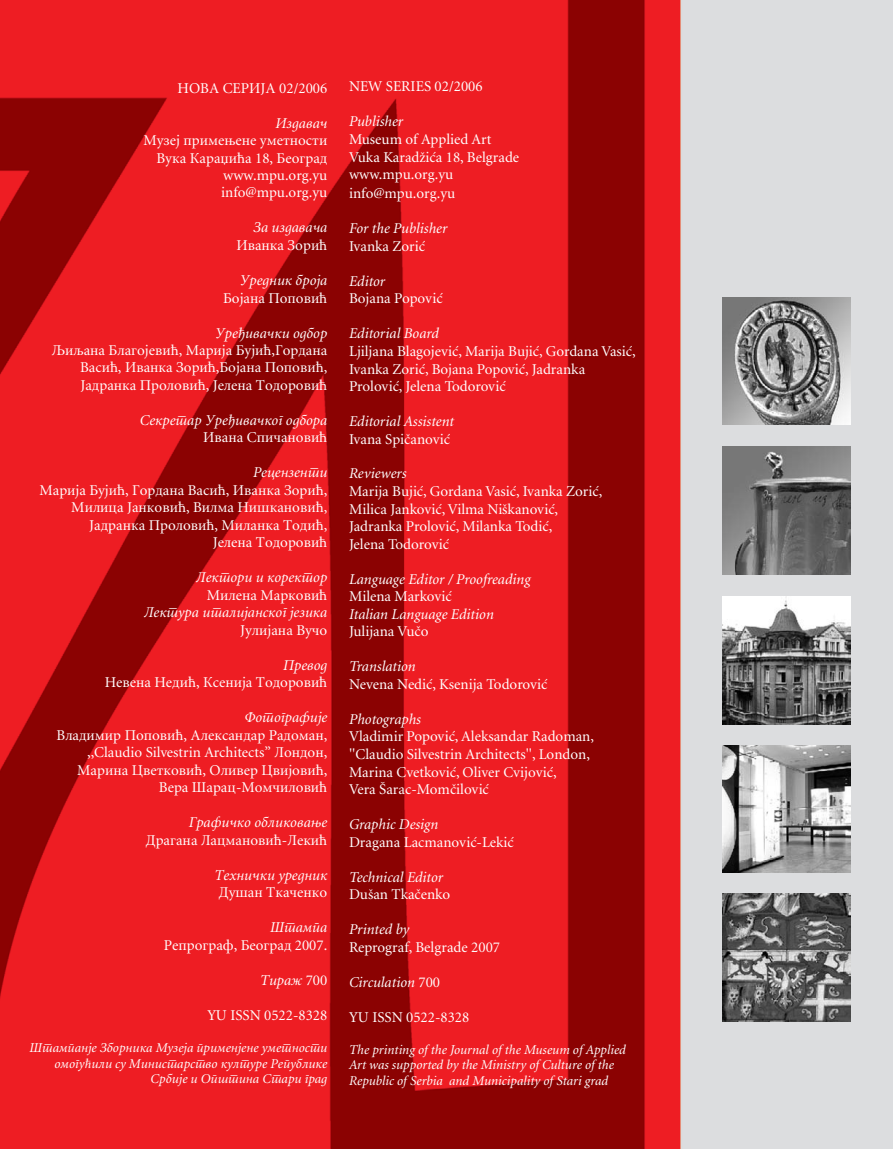
<style>
.page{position:relative;width:893px;height:1149px;background:#fff}
.page>*{position:absolute;margin:0;border:0;box-sizing:border-box;transform-origin:0 0}
.t1{font:15px/17.7px "Minion Regular A";color:#fff}
.t2{font:15px/17.4px "Minion Cyrillic";color:#fff;text-align:right}
.t3{font:italic 15px/17.5px "Minion";color:#fff}
.t4{font:italic 15px/17.5px "Minion Cyrillic";color:#fff;text-align:right}
.t5{font:15px "Minion Cyr";letter-spacing:-2.4em;color:#fff}
.t6{font:15px "Minion Cyr";letter-spacing:-2.64em;color:#fff}
.t7{font:italic 13.5px/15.6px "Minion";color:#fff}
.t8{font:italic 13.5px/15.8px "Minion Cyrillic";color:#fff;text-align:right}
.s1{font-style:italic}
.s2{font-style:normal}
.s3{font-family:"Minion Cyr"}
.s4{font-family:"Minion CR"}
.s5{font-family:"Minion";font-style:italic}
.s6{font-family:"Minion Regular A";font-style:normal}
</style>
<div class="page">
<img style="left:0;top:0;width:893px;height:1148px">
<img style="left:723px;top:297px;width:127px;height:128px">
<img style="left:723px;top:744px;width:127px;height:128px">
<img style="left:723px;top:596px;width:127px;height:127px">
<img style="left:723px;top:446px;width:127px;height:128px">
<img style="left:723px;top:893px;width:127px;height:127px">
<p class="t2" style="left:178px;top:80px;width:151px">NOVA SERIJA 02/2006</p>
<p class="t4" style="left:275px;top:115px;width:53px">Izdava~</p>
<p class="t2" style="left:143px;top:132px;width:185px">Muzej primewene umetnosti</p>
<p class="t2" style="left:157px;top:150px;width:172px">Vuka Karaxi}a 18, Beograd</p>
<p class="t6" style="left:223px;top:169px;width:146px">www. mpu. org.yu</p>
<p class="t5" style="left:221px;top:186px;width:148px">info@mpu. org.yu</p>
<p class="t2" style="left:236px;top:220px;width:92px"><span class="s1">Za izdava~a<br></span>Ivanka Zori}</p>
<p class="t2" style="left:223px;top:272px;width:106px"><span class="s1">Urednik broja<br></span>Bojana Popovi}</p>
<p class="t2" style="left:52px;top:325px;width:277px"><span class="s1">Ure|iva~ki odbor<br></span>Qiqana Blagojevi}, Marija Buji},Gordana Vasi}, Ivanka Zori},Bojana Popovi}, Jadranka Prolovi}, Jelena Todorovi}</p>
<p class="t4" style="left:140px;top:412px;width:189px">Sekretar Ure|iva~kog odbora<br><span class="s2">Ivana Spi~anovi}</span></p>
<p class="t2" style="left:39px;top:465px;width:289px"><span class="s1">Recenzenti<br></span>Marija Buji}, Gordana Vasi}, Ivanka Zori},<br>Milica Jankovi}, Vilma Ni{kanovi},<br>Jadranka Prolovi}, Milanka Todi},<br>Jelena Todorovi}</p>
<p class="t4" style="left:144px;top:569px;width:185px">Lektori i korektor<br><span class="s2">Milena Markovi}<br></span>Lektura italijanskog jezika<br><span class="s2">Julijana Vu~o</span></p>
<p class="t2" style="left:105px;top:657px;width:224px"><span class="s1">Prevod<br></span>Nevena Nedi}, Ksenija Todorovi}</p>
<p class="t2" style="left:57px;top:709px;width:272px"><span class="s1">Fotografije<br></span>Vladimir Popovi}, Aleksandar Radoman, <span class="s3">, , ClaudioSilvestrinArchitects</span><span class="s4">”</span> London ,<br>Marina Cvetkovi}, Oliver Cvijovi},<br>Vera [arac-Mom~ilovi}</p>
<p class="t2" style="left:146px;top:814px;width:183px"><span class="s1">Grafi~ko oblikovawe<br></span>Dragana Lacmanovi}-Leki}</p>
<p class="t4" style="left:215px;top:867px;width:114px;text-align:left">Tehni~ki urednik<br><span class="s2">Du{an Tka~enko</span></p>
<p class="t2" style="left:164px;top:919px;width:165px"><span class="s1">[tampa<br></span>Reprograf, Beograd 2007.</p>
<p class="t4" style="left:260px;top:972px;width:69px">Tira` <span class="s2">700</span></p>
<p class="t5" style="left:207px;top:1008px;width:158px">YUISSN0522-8328</p>
<p class="t8" style="left:30px;top:1040px;width:299px">[tampanje Zbornika Muzeja primenjene umetnosti omogu}ili su Ministarstvo kulture Republike<br>Srbije i Op{tina Stari grad</p>
<p class="t1" style="left:349px;top:79px;width:135px">NEW SERIES 02/2006</p>
<p class="t1" style="left:349px;top:114px;width:172px"><span class="s5">Publisher<br></span>Museum of Applied Art<br>Vuka Karad`i}a 18, Belgrade www.mpu.org.yu</p>
<p class="t1" style="left:349px;top:186px;width:108px">info<span class="s4">@</span>mpu.org.yu</p>
<p class="t3" style="left:349px;top:220px;width:100px">For the Publisher<br><span class="s6">Ivanka Zori}</span></p>
<p class="t1" style="left:349px;top:273px;width:95px"><span class="s5">Editor<br></span>Bojana Popovi}</p>
<p class="t1" style="left:349px;top:326px;width:288px"><span class="s5">Editorial Board<br></span>Ljiljana Blagojevi}, Marija Buji}, Gordana Vasi}, Ivanka Zori}, Bojana Popovi}, Jadranka Prolovi}, Jelena Todorovi}</p>
<p class="t3" style="left:349px;top:413px;width:106px">Editorial Assistent<br><span class="s6">Ivana Spi~anovi}</span></p>
<p class="t1" style="left:349px;top:465px;width:255px"><span class="s5">Reviewers<br></span>Marija Buji}, Gordana Vasi}, Ivanka Zori},<br>Milica Jankovi}, Vilma Ni{kanovi},<br>Jadranka Prolovi}, Milanka Todi},<br>Jelena Todorovi}</p>
<p class="t3" style="left:349px;top:571px;width:183px">Language Editor / Proofreading<br><span class="s6">Milena Markovi}<br></span>Italian Language Edition<br><span class="s6">Julijana Vu~o</span></p>
<p class="t1" style="left:349px;top:658px;width:200px"><span class="s5">Translation<br></span>Nevena Nedi}, Ksenija Todorovi}</p>
<p class="t1" style="left:349px;top:710px;width:246px"><span class="s5">Photographs<br></span>Vladimir Popovi}, Aleksandar Radoman, ''Claudio Silvestrin Architects'', London,<br>Marina Cvetkovi}, Oliver Cvijovi},<br>Vera [arac-Mom~ilovi}</p>
<p class="t1" style="left:349px;top:816px;width:166px"><span class="s5">Graphic Design<br></span>Dragana Lacmanovi}-Leki}</p>
<p class="t3" style="left:349px;top:868px;width:103px">Technical Editor<br><span class="s6">Du{an Tka~enko</span></p>
<p class="t1" style="left:349px;top:921px;width:153px"><span class="s5">Printed by<br></span>Reprograf, Belgrade 2007</p>
<p class="t3" style="left:349px;top:973px;width:93px">Circulation <span class="s6">700</span></p>
<p class="t1" style="left:349px;top:1009px;width:122px">YU ISSN 0522-8328</p>
<p class="t7" style="left:349px;top:1042px;width:278px">The printing of the Journal of the Museum of Applied<br>Art was supported by the Ministry of Culture of the<br>Republic of Serbia and Municipality of Stari grad</p>
</div>
